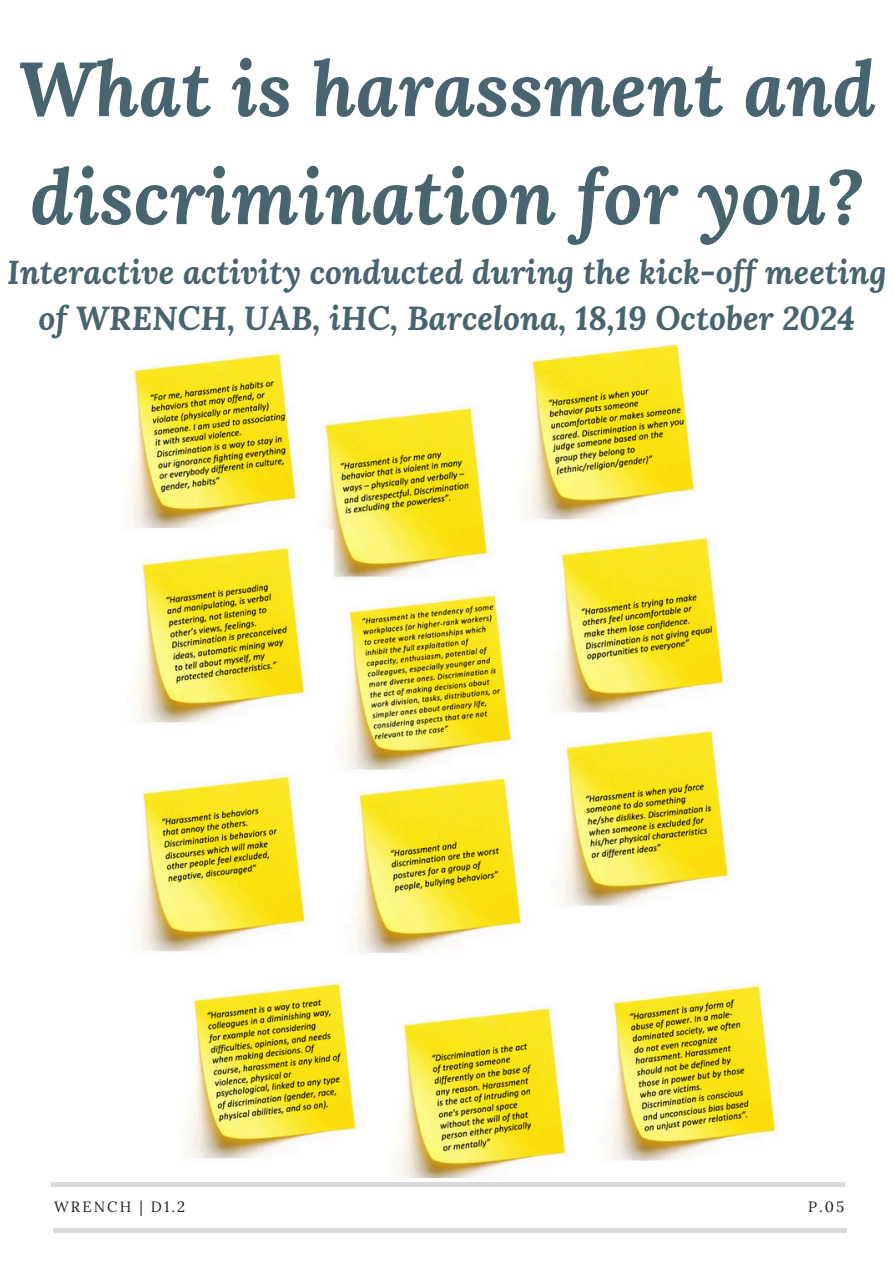
<style>
.page{position:relative;width:894px;height:1264px;background:#fff}
.page>*{position:absolute;margin:0;border:0;box-sizing:border-box;transform-origin:0 0}
.t1{font:italic 700 76.5px/108px "Lora";color:#48646e}
.t2{font:italic 700 33px/46.2px "Lora";color:#48646e;text-align:center}
.t3{font:14.85px "Lora";letter-spacing:.14em;color:#222}
</style>
<div class="page">
<hr style="left:51px;top:1182px;width:793px;height:4px;background:#d9d9d9">
<hr style="left:53px;top:1228px;width:793px;height:3px;background:#000">
<img style="left:129px;top:345px;width:647px;height:831px">
<p class="t1" style="left:18px;top:33px;width:859px">What is harassment and discrimination for you?</p>
<p class="t2" style="left:7px;top:248px;width:880px">Interactive activity conducted during the kick-off meeting of WRENCH, UAB, iHC, Barcelona, 18,19 October 2024</p>
<h1 class="t3" style="left:54px;top:1196px;width:133px">WRENCH | D1.2</h1>
<p class="t3" style="left:807px;top:1196px;width:38px">P.05</p>
</div>
